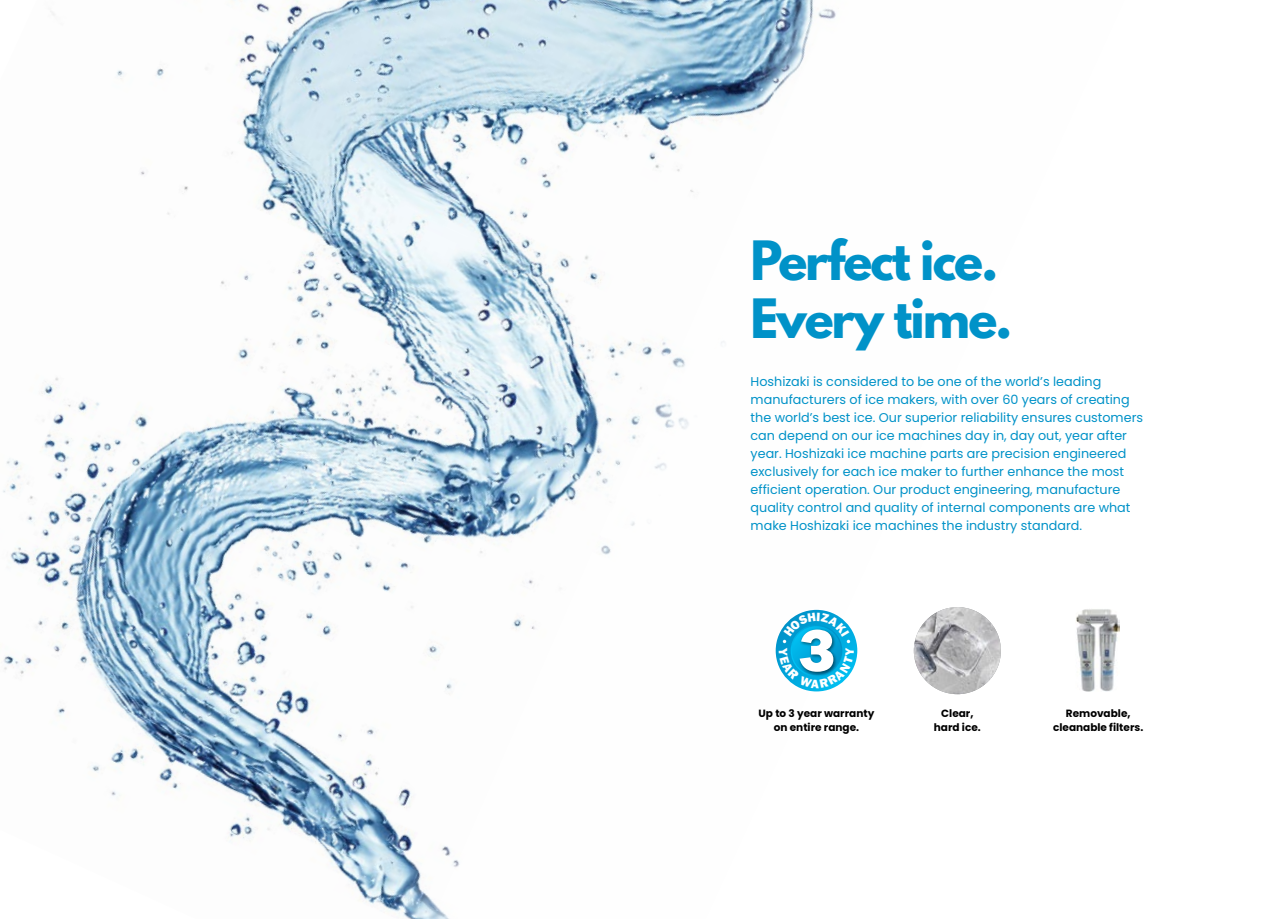
<style>
.page{position:relative;width:1285px;height:919px;background:#fff}
.page>*{position:absolute;margin:0;border:0;box-sizing:border-box;transform-origin:0 0}
.t1{font:700 48px/57.6px "League Spartan";letter-spacing:-.04em;color:#0092c8}
.t2{font:12.75px/18px "Poppins";color:#0092c8}
.t3{font:700 10.5px/13.5px "Poppins";color:#000;text-align:center}
</style>
<div class="page">
<img style="left:3px;top:0;width:998px;height:918px">
<img style="left:913px;top:607px;width:87px;height:87px;border-radius:43px">
<svg style="left:775px;top:609px;width:82px;height:82px"></svg>
<img style="left:1076px;top:609px;width:43px;height:82px">
<svg style="left:778px;top:613px;width:75px;height:75px"></svg>
<h1 class="t1" style="left:750px;top:231px;width:263px">Perfect ice.<br>Every time.</h1>
<p class="t2" style="left:750px;top:372px;width:394px">Hoshizaki is considered to be one of the world’s leading manufacturers of ice makers, with over 60 years of creating the world’s best ice. Our superior reliability ensures customers can depend on our ice machines day in, day out, year after year. Hoshizaki ice machine parts are precision engineered exclusively for each ice maker to further enhance the most efficient operation. Our product engineering, manufacture quality control and quality of internal components are what make Hoshizaki ice machines the industry standard.</p>
<p class="t3" style="left:758px;top:706px;width:117px">Up to 3 year warranty on entire range.</p>
<p class="t3" style="left:933px;top:706px;width:48px">Clear, hard ice.</p>
<p class="t3" style="left:1052px;top:706px;width:92px">Removable, cleanable filters.</p>
</div>
